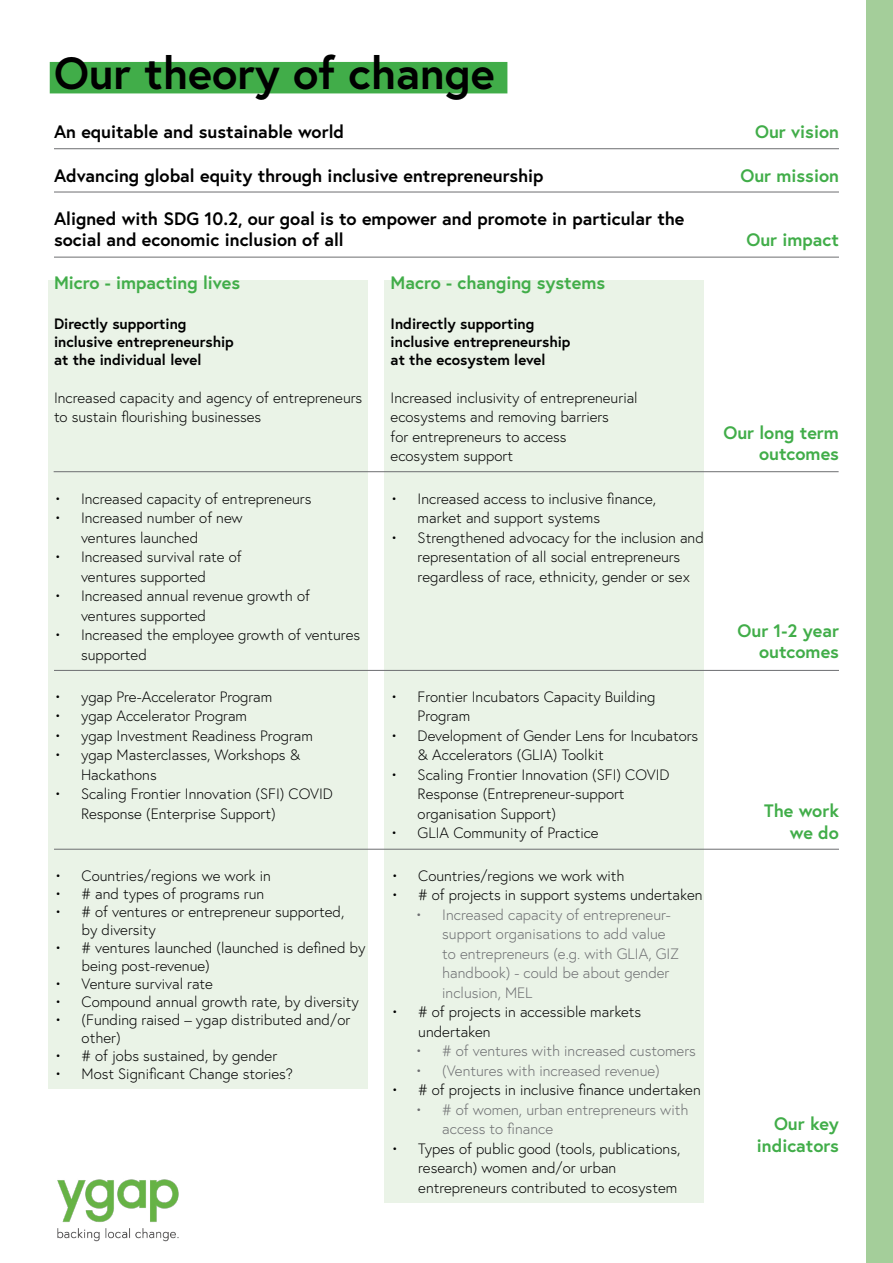
<style>
.page{position:relative;width:893px;height:1263px;background:#fff}
.page>*{position:absolute;margin:0;border:0;box-sizing:border-box;transform-origin:0 0}
.t1{font:700 45px "Europa";color:#000}
.t2{font:700 18px/21.6px "Europa";color:#000}
.t3{font:700 18px/21.6px "Europa";color:#41ad49;text-align:right}
.t4{font:300 15px/19.5px "Europa";color:#000}
.t5{font:300 15px/19.5px "Europa";color:#6d6e71}
.t6{font:700 15px/18px "Europa";color:#000}
</style>
<div class="page">
<div style="left:385px;top:281px;width:319px;height:922px;background:#eaf3e7"></div>
<div style="left:48px;top:281px;width:319px;height:808px;background:#eaf3e7"></div>
<div style="left:866px;top:0;width:27px;height:1263px;background:#a4ce9a"></div>
<div style="left:50px;top:62px;width:457px;height:31px;background:#41ad49"></div>
<hr style="left:54px;top:148px;width:785px;height:1px;background:#6d6e71">
<hr style="left:54px;top:192px;width:785px;height:1px;background:#6d6e71">
<hr style="left:54px;top:257px;width:785px;height:1px;background:#6d6e71">
<hr style="left:54px;top:471px;width:785px;height:1px;background:#6d6e71">
<hr style="left:54px;top:670px;width:785px;height:1px;background:#6d6e71">
<hr style="left:54px;top:849px;width:785px;height:1px;background:#6d6e71">
<img style="left:57px;top:1179px;width:122px;height:63px">
<h1 class="t1" style="left:54px;top:43px;width:442px">Our theory of change</h1>
<p class="t2" style="left:54px;top:120px;width:292px">An equitable and sustainable world</p>
<p class="t2" style="left:54px;top:164px;width:491px">Advancing global equity through inclusive entrepreneurship</p>
<p class="t2" style="left:54px;top:207px;width:632px">Aligned with SDG 10.2, our goal is to empower and promote in particular the social and economic inclusion of all</p>
<p class="t3" style="left:54px;top:272px;width:188px">Micro - impacting lives</p>
<p class="t6" style="left:54px;top:314px;width:181px">Directly supporting inclusive entrepreneurship at the individual level</p>
<p class="t4" style="left:54px;top:387px;width:310px">Increased capacity and agency of entrepreneurs to sustain flourishing businesses</p>
<p class="t4" style="left:54px;top:488px;width:259px">• Increased capacity of entrepreneurs</p>
<p class="t4" style="left:81px;top:508px;width:163px;text-indent:-27px">• Increased number of new ventures launched</p>
<p class="t4" style="left:54px;top:547px;width:189px;text-align:center">• Increased survival rate of ventures supported</p>
<p class="t4" style="left:81px;top:586px;width:230px;text-indent:-27px">• Increased annual revenue growth of ventures supported</p>
<p class="t4" style="left:81px;top:625px;width:281px;text-indent:-27px">• Increased the employee growth of ventures supported</p>
<p class="t4" style="left:54px;top:687px;width:220px">• ygap Pre-Accelerator Program</p>
<p class="t4" style="left:54px;top:706px;width:195px">• ygap Accelerator Program</p>
<p class="t4" style="left:54px;top:726px;width:260px">• ygap Investment Readiness Program</p>
<p class="t4" style="left:81px;top:745px;width:221px;text-indent:-27px">• ygap Masterclasses, Workshops &amp;<br>Hackathons</p>
<p class="t4" style="left:81px;top:784px;width:253px;text-indent:-27px">• Scaling Frontier Innovation (SFI) COVID<br>Response (Enterprise Support)</p>
<p class="t4" style="left:55px;top:865px;width:218px">• Countries/regions we work in</p>
<p class="t4" style="left:55px;top:883px;width:211px">• # and types of programs run</p>
<p class="t4" style="left:82px;top:902px;width:264px;line-height:18px;text-indent:-27px">• # of ventures or entrepreneur supported, by diversity</p>
<p class="t4" style="left:82px;top:938px;width:285px;line-height:18px;text-indent:-27px">• # ventures launched (launched is defined by being post-revenue)</p>
<p class="t4" style="left:55px;top:973px;width:160px">• Venture survival rate</p>
<p class="t4" style="left:55px;top:991px;width:306px">• Compound annual growth rate, by diversity</p>
<p class="t4" style="left:82px;top:1010px;width:270px;line-height:18px;text-indent:-27px">• (Funding raised – ygap distributed and/or other)</p>
<p class="t4" style="left:55px;top:1045px;width:224px">• # of jobs sustained, by gender</p>
<p class="t4" style="left:55px;top:1063px;width:240px">• Most Significant Change stories?</p>
<p class="t3" style="left:391px;top:272px;width:216px">Macro - changing systems</p>
<p class="t6" style="left:391px;top:314px;width:181px">Indirectly supporting inclusive entrepreneurship at the ecosystem level</p>
<p class="t4" style="left:391px;top:387px;width:249px">Increased inclusivity of entrepreneurial ecosystems and removing barriers<br>for entrepreneurs to access ecosystem support</p>
<p class="t4" style="left:418px;top:488px;width:240px;text-indent:-27px">• Increased access to inclusive finance, market and support systems</p>
<p class="t4" style="left:418px;top:527px;width:288px;text-indent:-27px">• Strengthened advocacy for the inclusion and representation of all social entrepreneurs regardless of race, ethnicity, gender or sex</p>
<p class="t4" style="left:418px;top:687px;width:239px;text-indent:-27px">• Frontier Incubators Capacity Building<br>Program</p>
<p class="t4" style="left:418px;top:726px;width:282px;text-indent:-27px">• Development of Gender Lens for Incubators &amp; Accelerators (GLIA) Toolkit</p>
<p class="t4" style="left:418px;top:765px;width:253px;text-indent:-27px">• Scaling Frontier Innovation (SFI) COVID<br>Response (Entrepreneur-support organisation Support)</p>
<p class="t4" style="left:391px;top:823px;width:210px">• GLIA Community of Practice</p>
<p class="t4" style="left:391px;top:865px;width:235px">• Countries/regions we work with</p>
<p class="t4" style="left:391px;top:885px;width:313px">• # of projects in support systems undertaken</p>
<p class="t5" style="left:442px;top:904px;width:238px;text-indent:-27px">• Increased capacity of entrepreneur&shy;support organisations to add value to entrepreneurs (e.g. with GLIA, GIZ handbook) - could be about gender inclusion, MEL</p>
<p class="t4" style="left:418px;top:1002px;width:225px;text-indent:-27px">• # of projects in accessible markets undertaken</p>
<p class="t5" style="left:415px;top:1041px;width:282px">• # of ventures with increased customers</p>
<p class="t5" style="left:415px;top:1060px;width:246px">• (Ventures with increased revenue)</p>
<p class="t4" style="left:391px;top:1080px;width:311px">• # of projects in inclusive finance undertaken</p>
<p class="t5" style="left:442px;top:1099px;width:248px;text-indent:-27px">• # of women, urban entrepreneurs with access to finance</p>
<p class="t4" style="left:418px;top:1138px;width:264px;text-indent:-27px">• Types of public good (tools, publications, research) women and/or urban entrepreneurs contributed to ecosystem</p>
<p class="t3" style="left:755px;top:121px;width:85px">Our vision</p>
<p class="t3" style="left:740px;top:164px;width:100px">Our mission</p>
<p class="t3" style="left:746px;top:229px;width:94px">Our impact</p>
<p class="t3" style="left:723px;top:421px;width:117px">Our long term outcomes</p>
<p class="t3" style="left:737px;top:619px;width:103px">Our 1-2 year outcomes</p>
<p class="t3" style="left:764px;top:799px;width:76px">The work we do</p>
<p class="t3" style="left:757px;top:1113px;width:84px">Our key indicators</p>
</div>
